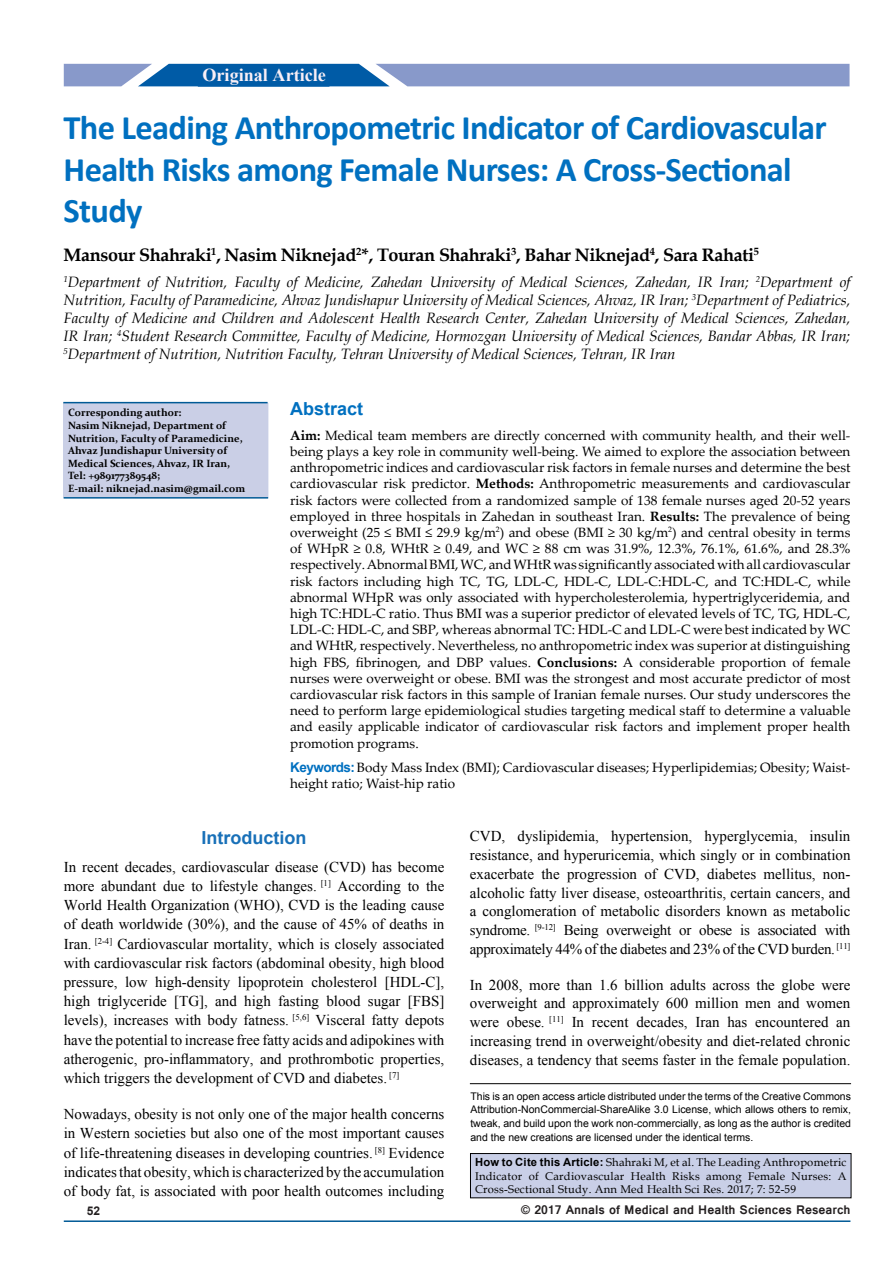
<style>
.page{position:relative;width:893px;height:1263px;background:#fff}
.page>*{position:absolute;margin:0;border:0;box-sizing:border-box;transform-origin:0 0}
.t1{font:700 34.5px/41.4px "Calibri";letter-spacing:-.02em;color:#0070c0}
.t2{font:700 18.75px "Times New Roman";color:#fff}
.t3{font:700 18.15px "Times New Roman";color:#f9eff6}
.t4{font:700 18px "Book Antiqua";letter-spacing:-.02em;color:#000}
.t5{font:700 18px "Arial";color:#1870b8}
.t6{font:700 18px "Arial";color:#0070c0}
.t7{font:15px/19.2px "Times New Roman";color:#000;text-align:justify}
.t8{font:italic 15px/18px "Book Antiqua";letter-spacing:-.005em;color:#000;text-align:justify}
.t9{font:13.5px/16.2px "Palatino Linotype";color:#000;text-align:justify}
.t10{font:700 13.5px "Vrinda";color:#231f20}
.t11{font:700 12px "Arial";color:#231f20}
.t12{font:11.25px/13.5px "Book Antiqua";letter-spacing:.02em;color:#000;text-align:justify}
.t13{font:10.5px/13.5px "Arial";color:#000;text-align:justify}
.t14{font:700 10.5px/12.6px "Constantia";color:#000}
.s1{font-weight:700}
.s2{font-family:"Arial";font-weight:700;color:#0070c0}
.s3{font-family:"Arial";font-weight:700}
</style>
<div class="page">
<svg style="left:64px;top:64px;width:785px;height:22px;background:#7a95c7"></svg>
<hr style="left:64px;top:1220px;width:786px;height:2px;background:#005a96">
<div style="left:198px;top:65px;width:131px;height:22px;background:#005ba6;border:2px solid #005ba6"></div>
<div style="left:470px;top:1153px;width:381px;height:45px;background:#c9cfe7"></div>
<div style="left:470px;top:1153px;width:381px;height:45px;border:1px solid #000"></div>
<hr style="left:470px;top:1083px;width:381px;height:1px;background:#000">
<div style="left:64px;top:403px;width:204px;height:94px;background:#cacfe6"></div>
<div style="left:64px;top:403px;width:204px;height:94px;border:1px solid #c9cfe7"></div>
<hr style="left:64px;top:497px;width:204px;height:2px;background:#005a96">
<hr style="left:63px;top:402px;width:205px;height:1px;background:#005a96">
<h2 class="t2" style="left:201px;top:61px;width:129px">Original Article</h2>
<h3 class="t3" style="left:202px;top:62px;width:125px">Original Article</h3>
<h1 class="t1" style="left:64px;top:107px;width:765px">The Leading Anthropometric Indicator of Cardiovascular<br>Health Risks among Female Nurses: A Cross-Sectional<br>Study</h1>
<h3 class="t4" style="left:64px;top:242px;width:697px">Mansour Shahraki<sup>1</sup>, Nasim Niknejad<sup>2</sup>*, Touran Shahraki<sup>3</sup>, Bahar Niknejad<sup>4</sup>, Sara Rahati<sup>5</sup></h3>
<p class="t8" style="left:64px;top:273px;width:788px"><sup>1</sup>Department of Nutrition, Faculty of Medicine, Zahedan University of Medical Sciences, Zahedan, IR Iran; <sup>2</sup>Department of Nutrition, Faculty of Paramedicine, Ahvaz Jundishapur University of Medical Sciences, Ahvaz, IR Iran; <sup>3</sup>Department of Pediatrics, Faculty of Medicine and Children and Adolescent Health Research Center, Zahedan University of Medical Sciences, Zahedan, IR Iran; <sup>4</sup>Student Research Committee, Faculty of Medicine, Hormozgan University of Medical Sciences, Bandar Abbas, IR Iran; <sup>5</sup>Department of Nutrition, Nutrition Faculty, Tehran University of Medical Sciences, Tehran, IR Iran</p>
<h3 class="t6" style="left:290px;top:397px;width:75px">Abstract</h3>
<p class="t9" style="left:290px;top:426px;width:562px"><span class="s1">Aim:</span> Medical team members are directly concerned with community health, and their well&shy;being plays a key role in community well-being. We aimed to explore the association between anthropometric indices and cardiovascular risk factors in female nurses and determine the best cardiovascular risk predictor. <span class="s1">Methods:</span> Anthropometric measurements and cardiovascular risk factors were collected from a randomized sample of 138 female nurses aged 20-52 years employed in three hospitals in Zahedan in southeast Iran. <span class="s1">Results:</span> The prevalence of being overweight (25 ≤ BMI ≤ 29.9 kg/m<sup>2</sup>) and obese (BMI ≥ 30 kg/m<sup>2</sup>) and central obesity in terms of WHpR ≥ 0.8, WHtR ≥ 0.49, and WC ≥ 88 cm was 31.9%, 12.3%, 76.1%, 61.6%, and 28.3% respectively. Abnormal BMI, WC, and WHtR was significantly associated with all cardiovascular risk factors including high TC, TG, LDL-C, HDL-C, LDL-C:HDL-C, and TC:HDL-C, while abnormal WHpR was only associated with hypercholesterolemia, hypertriglyceridemia, and high TC:HDL-C ratio. Thus BMI was a superior predictor of elevated levels of TC, TG, HDL-C, LDL-C: HDL-C, and SBP, whereas abnormal TC: HDL-C and LDL-C were best indicated by WC and WHtR, respectively. Nevertheless, no anthropometric index was superior at distinguishing high FBS, fibrinogen, and DBP values. <span class="s1">Conclusions:</span> A considerable proportion of female nurses were overweight or obese. BMI was the strongest and most accurate predictor of most cardiovascular risk factors in this sample of Iranian female nurses. Our study underscores the need to perform large epidemiological studies targeting medical staff to determine a valuable and easily applicable indicator of cardiovascular risk factors and implement proper health promotion programs.</p>
<p class="t9" style="left:290px;top:759px;width:562px"><span class="s2">Keywords:</span> Body Mass Index (BMI); Cardiovascular diseases; Hyperlipidemias; Obesity; Waist&shy;height ratio; Waist-hip ratio</p>
<p class="t14" style="left:68px;top:406px;width:179px">Corresponding author:<br>Nasim Niknejad, Department of<br>Nutrition, Faculty of Paramedicine,<br>Ahvaz Jundishapur University of<br>Medical Sciences, Ahvaz, IR Iran,<br>Tel: +989177389548;<br>E-mail: niknejad.nasim@gmail.com</p>
<h3 class="t5" style="left:202px;top:826px;width:106px">Introduction</h3>
<p class="t7" style="left:64px;top:857px;width:382px">In recent decades, cardiovascular disease (CVD) has become more abundant due to lifestyle changes. <sup>[1]</sup> According to the World Health Organization (WHO), CVD is the leading cause of death worldwide (30%), and the cause of 45% of deaths in Iran. <sup>[2-4]</sup> Cardiovascular mortality, which is closely associated with cardiovascular risk factors (abdominal obesity, high blood pressure, low high-density lipoprotein cholesterol [HDL-C], high triglyceride [TG], and high fasting blood sugar [FBS] levels), increases with body fatness. <sup>[5,6]</sup> Visceral fatty depots have the potential to increase free fatty acids and adipokines with atherogenic, pro-inflammatory, and prothrombotic properties, which triggers the development of CVD and diabetes. <sup>[7]</sup></p>
<p class="t7" style="left:64px;top:1104px;width:382px">Nowadays, obesity is not only one of the major health concerns in Western societies but also one of the most important causes of life-threatening diseases in developing countries. <sup>[8]</sup> Evidence indicates that obesity, which is characterized by the accumulation of body fat, is associated with poor health outcomes including</p>
<p class="t7" style="left:470px;top:827px;width:382px;line-height:18.8px">CVD, dyslipidemia, hypertension, hyperglycemia, insulin resistance, and hyperuricemia, which singly or in combination exacerbate the progression of CVD, diabetes mellitus, non&shy;alcoholic fatty liver disease, osteoarthritis, certain cancers, and a conglomeration of metabolic disorders known as metabolic syndrome. <sup>[9-12]</sup> Being overweight or obese is associated with approximately 44% of the diabetes and 23% of the CVD burden. <sup>[11]</sup></p>
<p class="t7" style="left:470px;top:975px;width:382px;line-height:18.8px">In 2008, more than 1.6 billion adults across the globe were overweight and approximately 600 million men and women were obese. <sup>[11]</sup> In recent decades, Iran has encountered an increasing trend in overweight/obesity and diet-related chronic diseases, a tendency that seems faster in the female population.</p>
<p class="t13" style="left:470px;top:1090px;width:382px">This is an open access article distributed under the terms of the Creative Commons Attribution‑NonCommercial‑ShareAlike 3.0 License, which allows others to remix, tweak, and build upon the work non‑commercially, as long as the author is credited and the new creations are licensed under the identical terms.</p>
<p class="t12" style="left:475px;top:1155px;width:373px"><span class="s3">How to Cite this Article:</span> Shahraki M, et al. The Leading Anthropometric Indicator of Cardiovascular Health Risks among Female Nurses: A Cross-Sectional Study. Ann Med Health Sci Res. 2017; 7: 52-59</p>
<p class="t11" style="left:87px;top:1203px;width:15px">52</p>
<p class="t10" style="left:521px;top:1201px;width:331px">© 2017 Annals of Medical and Health Sciences Research</p>
</div>
